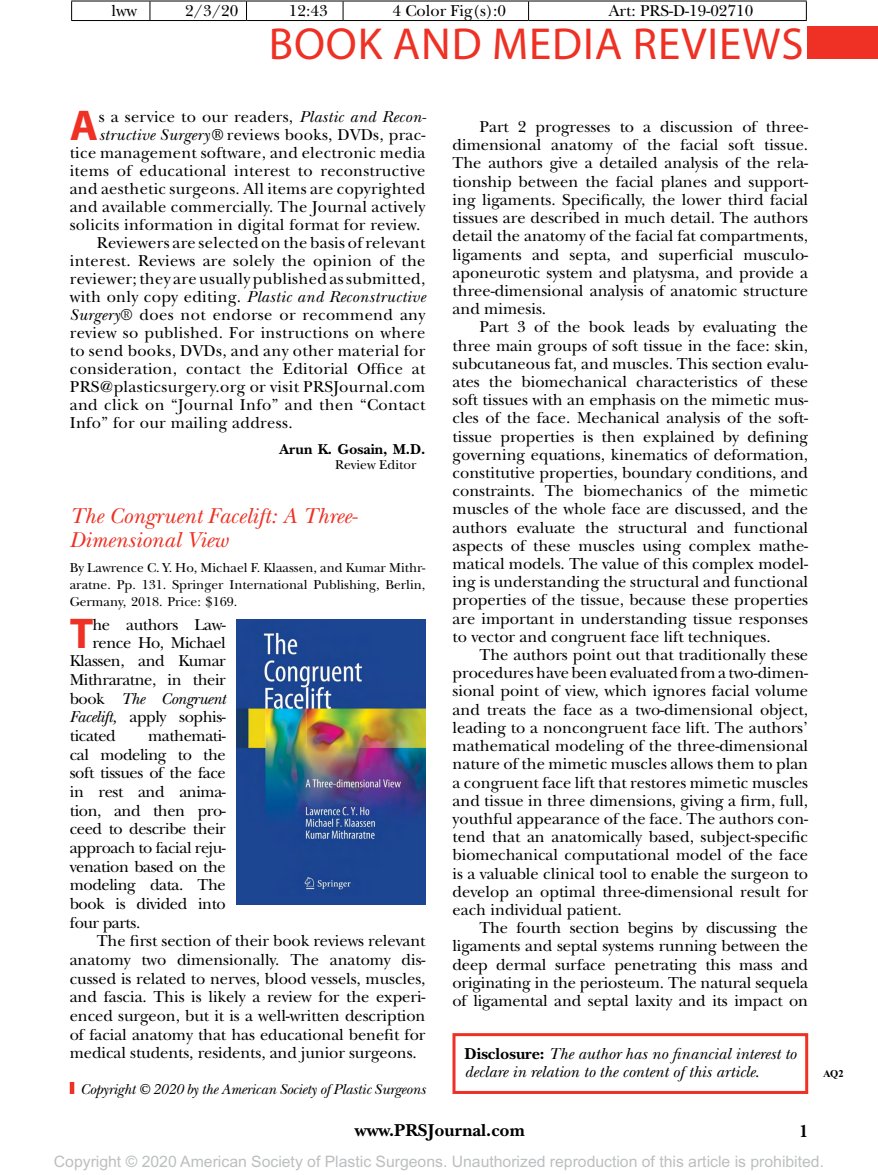
<style>
.page{position:relative;width:878px;height:1175px;background:#fff}
.page>*{position:absolute;margin:0;border:0;box-sizing:border-box;transform-origin:0 0}
.t1{font:45px "Myriad Pro";letter-spacing:.02em;color:#ee3124}
.t2{font:700 43.2px "Myriad Pro";color:#ee3124}
.t3{font:italic 22.5px/24.6px "New Baskerville";color:#ee3124}
.t4{font:700 18px "New Baskerville";color:#000}
.t5{font:16.5px/18.1px "New Baskerville";letter-spacing:.015em;color:#000;text-align:justify}
.t6{font:16.5px "New Baskerville";letter-spacing:-.025em;color:#000}
.t7{font:italic 16.5px/18px "New Baskerville";color:#000}
.t8{font:italic 16.5px "New Baskerville";letter-spacing:.02em;color:#000}
.t9{font:italic 16.5px "New Baskerville";letter-spacing:-.025em;color:#000}
.t10{font:15.75px "Arial MT Std";color:#bcbec0}
.t11{font:italic 15px "New Baskerville";letter-spacing:-.01em;color:#000}
.t12{font:700 15px "New Baskerville";color:#000}
.t13{font:13.5px/17.1px "New Baskerville";color:#000;text-align:justify}
.t14{font:700 10.5px "Times New Roman";color:#000}
.s1{font-style:italic}
.s2{font-style:normal}
.s3{font-weight:700;font-style:normal}
</style>
<div class="page">
<div style="left:807px;top:26px;width:71px;height:33px;background:#ee3124"></div>
<hr style="left:70px;top:1082px;width:4px;height:12px;background:#ee3124">
<img style="left:236px;top:619px;width:189px;height:285px">
<div style="left:452px;top:1033px;width:356px;height:61px;border:3px solid #ee3124"></div>
<hr style="left:71px;top:1px;width:79px;height:1px;background:#000">
<svg style="left:71px;top:1px;width:1px;height:19px"></svg>
<hr style="left:150px;top:1px;width:96px;height:1px;background:#000">
<svg style="left:150px;top:1px;width:1px;height:19px"></svg>
<hr style="left:246px;top:1px;width:97px;height:1px;background:#000">
<svg style="left:246px;top:1px;width:1px;height:19px"></svg>
<hr style="left:343px;top:1px;width:185px;height:1px;background:#000">
<svg style="left:343px;top:1px;width:1px;height:19px"></svg>
<hr style="left:528px;top:1px;width:278px;height:1px;background:#000">
<svg style="left:528px;top:1px;width:1px;height:19px"></svg>
<svg style="left:806px;top:1px;width:1px;height:19px"></svg>
<hr style="left:71px;top:20px;width:79px;height:1px;background:#000">
<hr style="left:150px;top:20px;width:96px;height:1px;background:#000">
<hr style="left:246px;top:20px;width:97px;height:1px;background:#000">
<hr style="left:343px;top:20px;width:185px;height:1px;background:#000">
<hr style="left:528px;top:20px;width:278px;height:1px;background:#000">
<p class="t5" style="left:111px;top:2px;width:27px">lww</p>
<p class="t5" style="left:185px;top:2px;width:55px">2/3/20</p>
<p class="t5" style="left:289px;top:2px;width:40px">12:43</p>
<p class="t5" style="left:392px;top:2px;width:115px">4 Color Fig(s):0</p>
<p class="t5" style="left:608px;top:2px;width:146px">Art: PRS-D-19-02710</p>
<h1 class="t1" style="left:269px;top:16px;width:536px">BOOK AND MEDIA REVIEWS</h1>
<h2 class="t2" style="left:70px;top:97px;width:30px">A</h2>
<p class="t5" style="left:99px;top:107px;width:329px">s a service to our readers, <span class="s1">Plastic and Recon-</span></p>
<p class="t5" style="left:99px;top:125px;width:328px"><span class="s1">structive Surgery®</span> reviews books, DVDs, prac-</p>
<p class="t5" style="left:70px;top:143px;width:357px">tice management software, and electronic media</p>
<p class="t5" style="left:70px;top:161px;width:357px">items of educational interest to reconstructive</p>
<p class="t5" style="left:70px;top:179px;width:357px">and aesthetic surgeons. All items are copyrighted</p>
<p class="t5" style="left:70px;top:197px;width:357px">and available commercially. The Journal actively</p>
<p class="t5" style="left:70px;top:215px;width:352px">solicits information in digital format for review.</p>
<p class="t5" style="left:97px;top:233px;width:330px">Reviewers are selected on the basis of relevant</p>
<p class="t5" style="left:70px;top:251px;width:357px">interest. Reviews are solely the opinion of the</p>
<p class="t5" style="left:70px;top:269px;width:357px">reviewer; they are usually published as submitted,</p>
<p class="t8" style="left:70px;top:287px;width:357px"><span class="s2">with only copy editing.</span> Plastic and Reconstructive</p>
<p class="t5" style="left:70px;top:305px;width:357px"><span class="s1">Surgery</span>® does not endorse or recommend any</p>
<p class="t5" style="left:70px;top:323px;width:357px">review so published. For instructions on where</p>
<p class="t5" style="left:70px;top:341px;width:357px">to send books, DVDs, and any other material for</p>
<p class="t5" style="left:70px;top:359px;width:357px">consideration, contact the Editorial Office at</p>
<p class="t5" style="left:70px;top:377px;width:357px">PRS@plasticsurgery.org or visit PRSJournal.com</p>
<p class="t5" style="left:70px;top:395px;width:357px">and click on “Journal Info” and then “Contact</p>
<p class="t5" style="left:70px;top:413px;width:224px">Info” for our mailing address.</p>
<p class="t12" style="left:279px;top:440px;width:147px">Arun K. Gosain, M.D.</p>
<p class="t13" style="left:335px;top:456px;width:83px">Review Editor</p>
<h3 class="t3" style="left:70px;top:503px;width:289px">The Congruent Facelift: A Three-<br>Dimensional View</h3>
<p class="t13" style="left:70px;top:559px;width:357px">By Lawrence C. Y. Ho, Michael F. Klaassen, and Kumar Mithr&shy;aratne. Pp. 131. Springer International Publishing, Berlin, Germany, 2018. Price: $169.</p>
<h2 class="t2" style="left:70px;top:605px;width:25px">T</h2>
<p class="t6" style="left:92px;top:614px;width:135px">he authors Law-</p>
<p class="t6" style="left:92px;top:632px;width:135px">rence Ho, Michael</p>
<p class="t6" style="left:70px;top:651px;width:158px">Klassen, and Kumar</p>
<p class="t6" style="left:70px;top:670px;width:158px">Mithraratne, in their</p>
<p class="t9" style="left:70px;top:688px;width:157px"><span class="s2">book</span> The Congruent</p>
<p class="t6" style="left:70px;top:707px;width:158px"><span class="s1">Facelift,</span> apply sophis-</p>
<p class="t6" style="left:70px;top:726px;width:48px">ticated</p>
<p class="t5" style="left:70px;top:726px;width:158px;line-height:18.6px;text-indent:78px">mathemati&shy;cal modeling to the soft tissues of the face in rest and anima&shy;tion, and then pro&shy;ceed to describe their approach to facial reju&shy;venation based on the modeling data. The book is divided into four parts.</p>
<p class="t5" style="left:70px;top:931px;width:357px;line-height:18.6px;text-indent:27px">The first section of their book reviews relevant anatomy two dimensionally. The anatomy dis&shy;cussed is related to nerves, blood vessels, muscles, and fascia. This is likely a review for the experi&shy;enced surgeon, but it is a well-written description of facial anatomy that has educational benefit for medical students, residents, and junior surgeons.</p>
<p class="t11" style="left:80px;top:1080px;width:346px">Copyright © 2020 by the American Society of Plastic Surgeons</p>
<p class="t5" style="left:452px;top:118px;width:357px;text-indent:27px">Part 2 progresses to a discussion of three&shy;dimensional anatomy of the facial soft tissue.<br>The authors give a detailed analysis of the rela&shy;tionship between the facial planes and support&shy;ing ligaments. Specifically, the lower third facial tissues are described in much detail. The authors detail the anatomy of the facial fat compartments, ligaments and septa, and superficial musculo&shy;aponeurotic system and platysma, and provide a three-dimensional analysis of anatomic structure and mimesis.</p>
<p class="t5" style="left:452px;top:318px;width:357px;text-indent:27px">Part 3 of the book leads by evaluating the three main groups of soft tissue in the face: skin, subcutaneous fat, and muscles. This section evalu&shy;ates the biomechanical characteristics of these soft tissues with an emphasis on the mimetic mus&shy;cles of the face. Mechanical analysis of the soft&shy;tissue properties is then explained by defining governing equations, kinematics of deformation, constitutive properties, boundary conditions, and constraints. The biomechanics of the mimetic muscles of the whole face are discussed, and the authors evaluate the structural and functional aspects of these muscles using complex mathe&shy;matical models. The value of this complex model&shy;ing is understanding the structural and functional properties of the tissue, because these properties are important in understanding tissue responses to vector and congruent face lift techniques.</p>
<p class="t5" style="left:452px;top:645px;width:357px;text-indent:27px">The authors point out that traditionally these procedures have been evaluated from a two-dimen&shy;sional point of view, which ignores facial volume and treats the face as a two-dimensional object, leading to a noncongruent face lift. The authors’ mathematical modeling of the three-dimensional nature of the mimetic muscles allows them to plan a congruent face lift that restores mimetic muscles and tissue in three dimensions, giving a firm, full, youthful appearance of the face. The authors con&shy;tend that an anatomically based, subject-specific biomechanical computational model of the face is a valuable clinical tool to enable the surgeon to develop an optimal three-dimensional result for each individual patient.</p>
<p class="t5" style="left:452px;top:918px;width:357px;text-indent:27px">The fourth section begins by discussing the ligaments and septal systems running between the deep dermal surface penetrating this mass and originating in the periosteum. The natural sequela of ligamental and septal laxity and its impact on</p>
<p class="t7" style="left:464px;top:1045px;width:333px"><span class="s3">Disclosure:</span> The author has no financial interest to declare in relation to the content of this article<span class="s2">.</span></p>
<p class="t4" style="left:355px;top:1119px;width:171px">www.PRSJournal.com</p>
<p class="t4" style="left:799px;top:1120px;width:11px">1</p>
<p class="t14" style="left:823px;top:1067px;width:22px">AQ2</p>
<p class="t10" style="left:54px;top:1152px;width:771px">Copyright © 2020 American Society of Plastic Surgeons. Unauthorized reproduction of this article is prohibited.</p>
</div>
